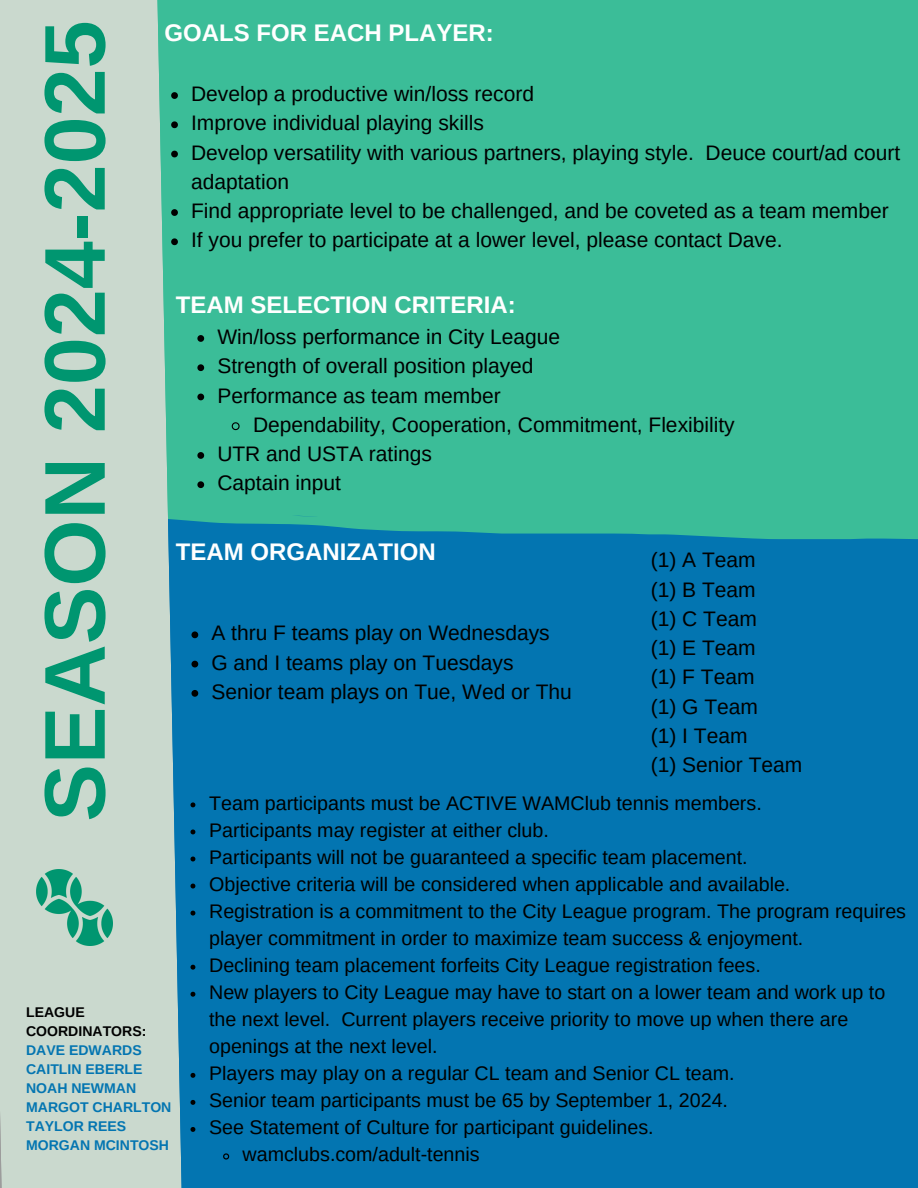
<style>
.page{position:relative;width:918px;height:1188px;background:#fff}
.page>*{position:absolute;margin:0;border:0;box-sizing:border-box;transform-origin:0 0}
.t1{font:700 86.25px "Arimo";color:#009670}
.t2{font:700 24px "Arimo";color:#fff}
.t3{font:21px/29.2px "Arimo";color:#000}
.t4{font:19.65px/27px "Arimo";color:#000}
.t5{font:700 14.1px "Arimo";color:#0375b1}
.t6{font:700 14.1px/19px "Arimo";color:#000}
</style>
<div class="page">
<div style="left:182px;top:811px;width:736px;height:377px;background:#0375b1"></div>
<div style="left:182px;top:539px;width:736px;height:272px;background:#0375b1"></div>
<div style="left:182px;top:0;width:736px;height:539px;background:#3bbd98"></div>
<div style="left:0;top:0;width:182px;height:1188px;background:#cad9ce"></div>
<svg style="left:171px;top:92px;width:7px;height:7px"></svg>
<svg style="left:171px;top:121px;width:7px;height:7px"></svg>
<svg style="left:171px;top:151px;width:7px;height:6px"></svg>
<svg style="left:171px;top:209px;width:7px;height:7px"></svg>
<svg style="left:171px;top:238px;width:7px;height:7px"></svg>
<svg style="left:191px;top:631px;width:7px;height:7px"></svg>
<svg style="left:191px;top:661px;width:7px;height:6px"></svg>
<svg style="left:191px;top:690px;width:7px;height:7px"></svg>
<svg style="left:197px;top:335px;width:7px;height:7px"></svg>
<svg style="left:197px;top:364px;width:7px;height:7px"></svg>
<svg style="left:197px;top:394px;width:7px;height:6px"></svg>
<svg style="left:231px;top:421px;width:9px;height:10px"></svg>
<svg style="left:197px;top:452px;width:7px;height:7px"></svg>
<svg style="left:197px;top:481px;width:7px;height:7px"></svg>
<img style="left:37px;top:869px;width:75px;height:77px">
<svg style="left:190px;top:802px;width:5px;height:5px"></svg>
<svg style="left:190px;top:830px;width:5px;height:4px"></svg>
<svg style="left:190px;top:857px;width:5px;height:4px"></svg>
<svg style="left:190px;top:884px;width:5px;height:5px"></svg>
<svg style="left:190px;top:911px;width:5px;height:5px"></svg>
<svg style="left:190px;top:965px;width:5px;height:5px"></svg>
<svg style="left:190px;top:992px;width:5px;height:5px"></svg>
<svg style="left:190px;top:1073px;width:5px;height:5px"></svg>
<svg style="left:190px;top:1100px;width:5px;height:5px"></svg>
<svg style="left:190px;top:1127px;width:5px;height:5px"></svg>
<svg style="left:222px;top:1152px;width:8px;height:8px"></svg>
<p class="t1" style="left:27px;top:822px;width:803px;rotate:-90deg">SEASON 2024-2025</p>
<p class="t2" style="left:165px;top:20px;width:331px">GOALS FOR EACH PLAYER:</p>
<p class="t3" style="left:191px;top:79px;width:344px">Develop a productive win/loss record</p>
<p class="t3" style="left:191px;top:109px;width:294px">Improve individual playing skills</p>
<p class="t3" style="left:191px;top:138px;width:711px">Develop versatility with various partners, playing style. Deuce court/ad court adaptation</p>
<p class="t3" style="left:191px;top:196px;width:699px">Find appropriate level to be challenged, and be coveted as a team member</p>
<p class="t3" style="left:191px;top:226px;width:593px">If you prefer to participate at a lower level, please contact Dave.</p>
<p class="t2" style="left:176px;top:292px;width:341px">TEAM SELECTION CRITERIA:</p>
<p class="t3" style="left:217px;top:322px;width:344px">Win/loss performance in City League</p>
<p class="t3" style="left:217px;top:351px;width:318px">Strength of overall position played</p>
<h2 class="t3" style="left:217px;top:381px;width:285px">Performance as team member</h2>
<p class="t3" style="left:253px;top:410px;width:483px">Dependability, Cooperation, Commitment, Flexibility</p>
<p class="t3" style="left:217px;top:439px;width:216px">UTR and USTA ratings</p>
<p class="t3" style="left:217px;top:468px;width:125px">Captain input</p>
<p class="t2" style="left:176px;top:539px;width:261px">TEAM ORGANIZATION</p>
<p class="t3" style="left:651px;top:545px;width:109px">(1) A Team (1) B Team (1) C Team (1) E Team (1) F Team (1) G Team (1) I Team</p>
<p class="t3" style="left:651px;top:750px;width:153px">(1) Senior Team</p>
<p class="t3" style="left:211px;top:619px;width:340px">A thru F teams play on Wednesdays</p>
<h2 class="t3" style="left:211px;top:648px;width:304px">G and I teams play on Tuesdays</h2>
<p class="t3" style="left:211px;top:677px;width:362px">Senior team plays on Tue, Wed or Thu</p>
<h3 class="t4" style="left:209px;top:790px;width:554px">Team participants must be ACTIVE WAMClub tennis members.</h3>
<p class="t4" style="left:209px;top:817px;width:341px">Participants may register at either club.</p>
<p class="t4" style="left:209px;top:844px;width:540px">Participants will not be guaranteed a specific team placement.</p>
<p class="t4" style="left:209px;top:871px;width:583px">Objective criteria will be considered when applicable and available.</p>
<p class="t4" style="left:209px;top:898px;width:698px">Registration is a commitment to the City League program. The program requires player commitment in order to maximize team success &amp; enjoyment.</p>
<p class="t4" style="left:209px;top:952px;width:553px">Declining team placement forfeits City League registration fees.</p>
<p class="t4" style="left:209px;top:979px;width:678px">New players to City League may have to start on a lower team and work up to the next level. Current players receive priority to move up when there are openings at the next level.</p>
<p class="t4" style="left:209px;top:1060px;width:527px">Players may play on a regular CL team and Senior CL team.</p>
<p class="t4" style="left:209px;top:1087px;width:520px">Senior team participants must be 65 by September 1, 2024.</p>
<p class="t4" style="left:209px;top:1114px;width:446px">See Statement of Culture for participant guidelines.</p>
<p class="t4" style="left:243px;top:1141px;width:239px">wamclubs.com/adult-tennis</p>
<p class="t6" style="left:26px;top:1002px;width:122px">LEAGUE<br>COORDINATORS:</p>
<p class="t5" style="left:26px;top:1042px;width:117px">DAVE EDWARDS</p>
<p class="t5" style="left:26px;top:1061px;width:118px">CAITLIN EBERLE</p>
<h2 class="t5" style="left:26px;top:1080px;width:112px">NOAH NEWMAN</h2>
<p class="t5" style="left:26px;top:1099px;width:147px">MARGOT CHARLTON</p>
<p class="t5" style="left:26px;top:1118px;width:102px">TAYLOR REES</p>
<p class="t5" style="left:26px;top:1137px;width:144px">MORGAN MCINTOSH</p>
</div>
